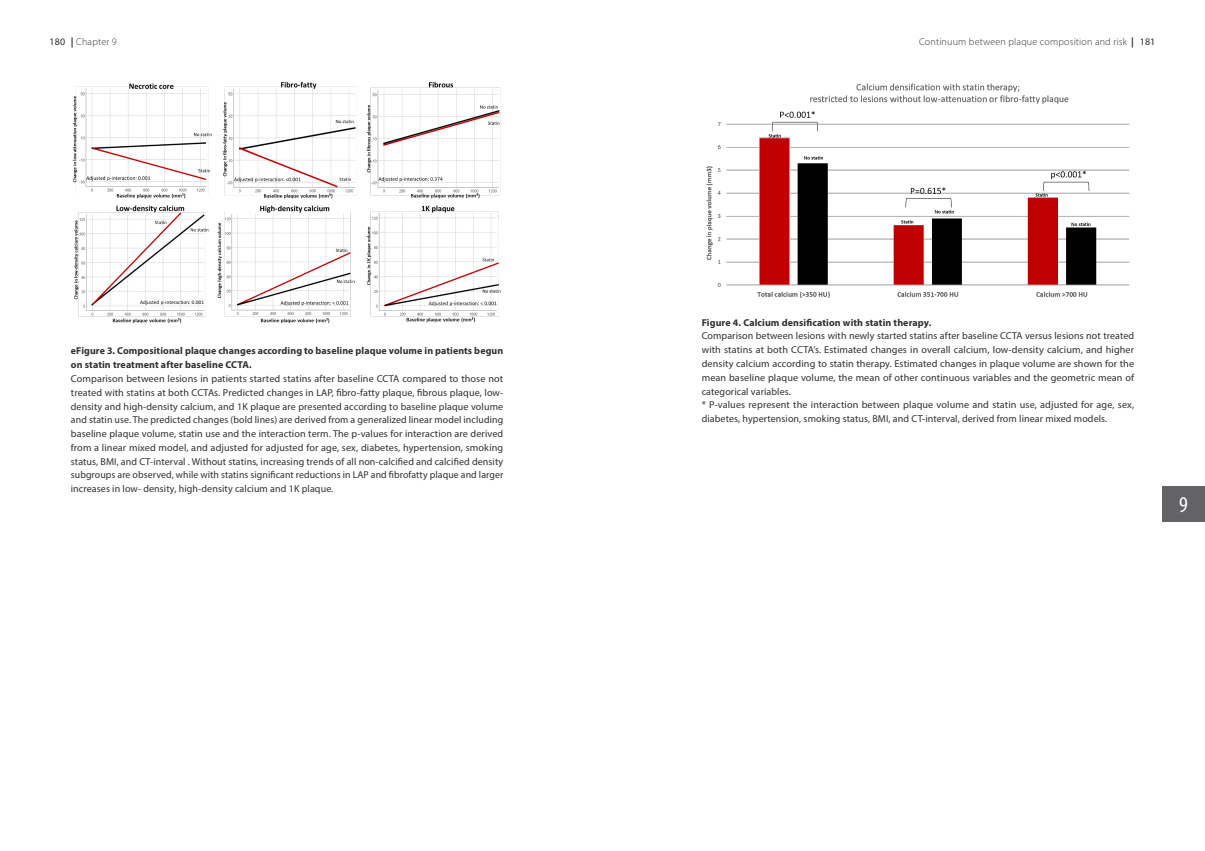
<style>
.page{position:relative;width:1205px;height:851px;background:#fff}
.page>*{position:absolute;margin:0;border:0;box-sizing:border-box;transform-origin:0 0}
.t1{font:condensed 22.5px "Myriad Pro";color:#fff}
.figure_caption{font:10px/13.8px "Myriad Pro";letter-spacing:.01em;color:#312f30;text-align:justify}
.figure_title{font:700 10px/13.8px "Myriad Pro";letter-spacing:.01em;color:#312f30}
.t2{font:300 10px "Myriad Pro";letter-spacing:.02em;color:#312f30}
.s1{font-weight:400}
.s2{font-weight:700}
</style>
<div class="page">
<div style="left:1162px;top:485px;width:43px;height:36px;background:#636366"></div>
<img style="left:72px;top:81px;width:429px;height:243px">
<img style="left:706px;top:83px;width:424px;height:215px">
<p class="t2" style="left:50px;top:36px;width:69px"><span class="s1">180</span> <span class="s2">|</span> Chapter 9</p>
<p class="t2" style="left:919px;top:36px;width:238px">Continuum between plaque composition and risk <span class="s2">|</span> <span class="s1">181</span></p>
<p class="figure_title" style="left:71px;top:344px;width:434px">eFigure 3. Compositional plaque changes according to baseline plaque volume in patients begun on statin treatment after baseline CCTA.</p>
<p class="figure_caption" style="left:71px;top:371px;width:434px">Comparison between lesions in patients started statins after baseline CCTA compared to those not treated with statins at both CCTAs. Predicted changes in LAP, fibro-fatty plaque, fibrous plaque, low&shy;density and high-density calcium, and 1K plaque are presented according to baseline plaque volume and statin use. The predicted changes (bold lines) are derived from a generalized linear model including baseline plaque volume, statin use and the interaction term. The p-values for interaction are derived from a linear mixed model, and adjusted for adjusted for age, sex, diabetes, hypertension, smoking status, BMI, and CT-interval . Without statins, increasing trends of all non-calcified and calcified density subgroups are observed, while with statins significant reductions in LAP and fibrofatty plaque and larger increases in low- density, high-density calcium and 1K plaque.</p>
<p class="figure_title" style="left:702px;top:315px;width:231px">Figure 4. Calcium densification with statin therapy.</p>
<p class="figure_caption" style="left:702px;top:329px;width:434px">Comparison between lesions with newly started statins after baseline CCTA versus lesions not treated with statins at both CCTA’s. Estimated changes in overall calcium, low-density calcium, and higher density calcium according to statin therapy. Estimated changes in plaque volume are shown for the mean baseline plaque volume, the mean of other continuous variables and the geometric mean of categorical variables.</p>
<p class="figure_caption" style="left:702px;top:398px;width:434px">* P-values represent the interaction between plaque volume and statin use, adjusted for age, sex, diabetes, hypertension, smoking status, BMI, and CT-interval, derived from linear mixed models.</p>
<h1 class="t1" style="left:1179px;top:491px;width:10px">9</h1>
</div>
